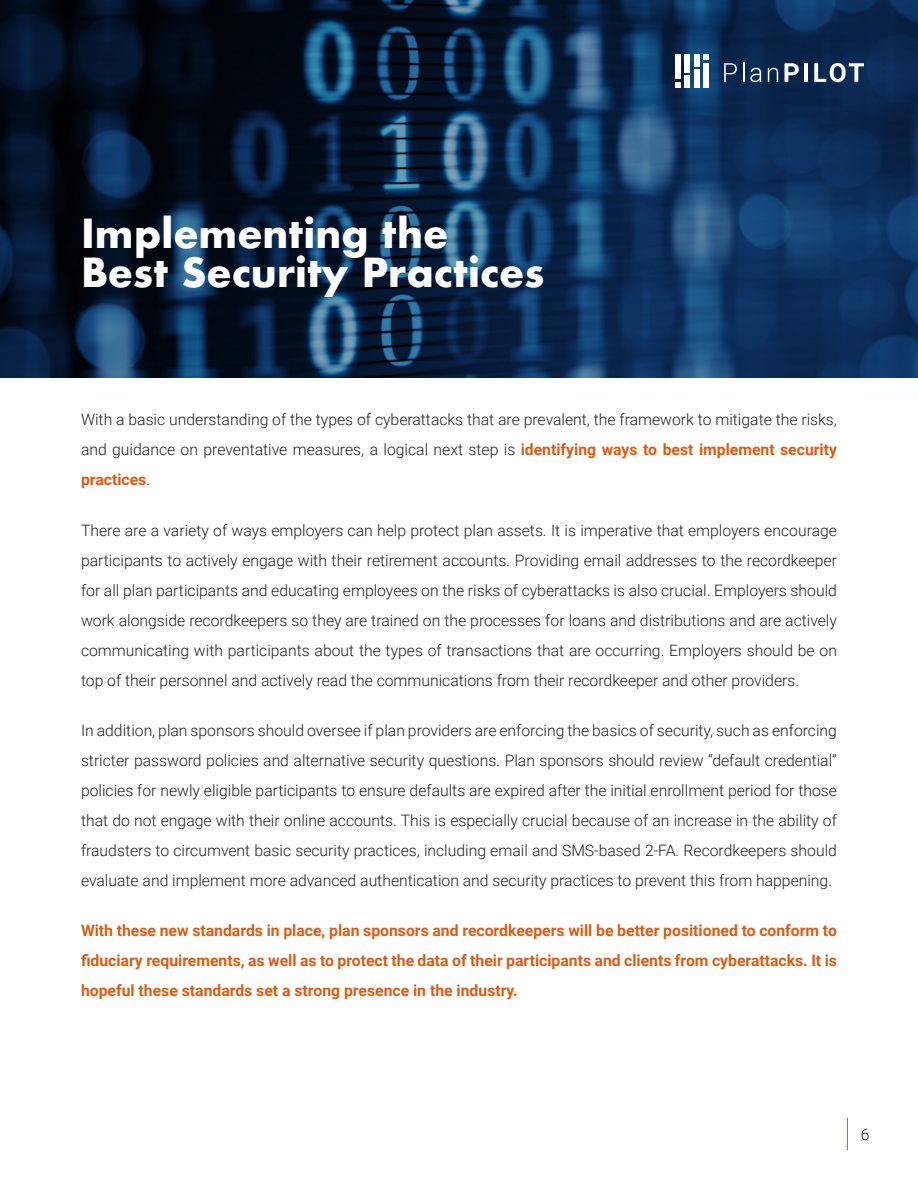
<style>
.page{position:relative;width:918px;height:1188px;background:#fff}
.page>*{position:absolute;margin:0;border:0;box-sizing:border-box;transform-origin:0 0}
.Section_Header{font:700 39px/39px "Futura";color:#fff}
.t1{font:300 15.75px/30px "Roboto";color:#231f20;text-align:justify}
.t2{font:700 15.75px/30px "Roboto";color:#d75d14;text-align:justify}
.s1{font-weight:700;color:#d75d14}
</style>
<div class="page">
<hr style="left:847px;top:1118px;width:1px;height:32px;background:#d75d14">
<svg style="left:0;top:0;width:918px;height:378px;background:#0c2848"></svg>
<svg style="left:724px;top:63px;width:13px;height:19px"></svg>
<svg style="left:743px;top:62px;width:1px;height:20px"></svg>
<svg style="left:750px;top:68px;width:12px;height:14px"></svg>
<svg style="left:768px;top:68px;width:10px;height:14px"></svg>
<svg style="left:784px;top:63px;width:15px;height:19px"></svg>
<hr style="left:804px;top:63px;width:4px;height:19px;background:#fff">
<svg style="left:814px;top:63px;width:50px;height:19px"></svg>
<svg style="left:675px;top:82px;width:6px;height:6px"></svg>
<div style="left:684px;top:75px;width:6px;height:13px;background:#fff"></div>
<div style="left:694px;top:69px;width:6px;height:19px;background:#fff"></div>
<div style="left:703px;top:63px;width:6px;height:25px;background:#fff"></div>
<svg style="left:703px;top:54px;width:6px;height:6px"></svg>
<div style="left:694px;top:54px;width:6px;height:13px;background:#fff"></div>
<div style="left:684px;top:54px;width:6px;height:19px;background:#fff"></div>
<div style="left:675px;top:54px;width:6px;height:25px;background:#fff"></div>
<p class="Section_Header" style="left:81px;top:214px;width:465px">Implementing the<br>Best Security Practices</p>
<p class="t1" style="left:81px;top:404px;width:758px">With a basic understanding of the types of cyberattacks that are prevalent, the framework to mitigate the risks, and guidance on preventative measures, a logical next step is <span class="s1">identifying ways to best implement security practices</span>.</p>
<p class="t1" style="left:81px;top:515px;width:758px">There are a variety of ways employers can help protect plan assets. It is imperative that employers encourage participants to actively engage with their retirement accounts. Providing email addresses to the recordkeeper for all plan participants and educating employees on the risks of cyberattacks is also crucial. Employers should work alongside recordkeepers so they are trained on the processes for loans and distributions and are actively communicating with participants about the types of transactions that are occurring. Employers should be on top of their personnel and actively read the communications from their recordkeeper and other providers.</p>
<p class="t1" style="left:81px;top:715px;width:758px">In addition, plan sponsors should oversee if plan providers are enforcing the basics of security, such as enforcing stricter password policies and alternative security questions. Plan sponsors should review “default credential” policies for newly eligible participants to ensure defaults are expired after the initial enrollment period for those that do not engage with their online accounts. This is especially crucial because of an increase in the ability of fraudsters to circumvent basic security practices, including email and SMS-based 2-FA. Recordkeepers should evaluate and implement more advanced authentication and security practices to prevent this from happening.</p>
<p class="t2" style="left:81px;top:915px;width:757px">With these new standards in place, plan sponsors and recordkeepers will be better positioned to conform to fiduciary requirements, as well as to protect the data of their participants and clients from cyberattacks. It is hopeful these standards set a strong presence in the industry.</p>
<p class="t1" style="left:861px;top:1119px;width:10px">6</p>
</div>
